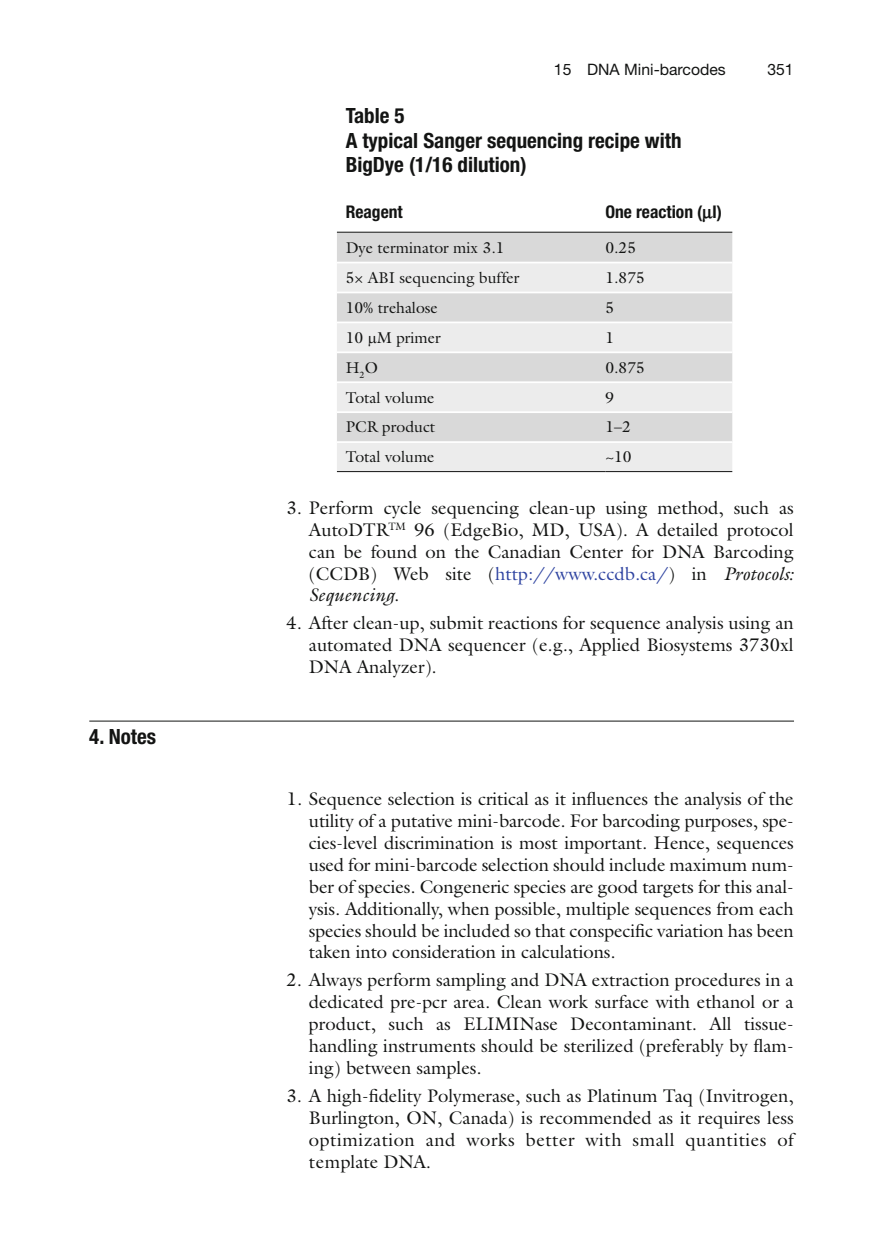
<style>
.page{position:relative;width:883px;height:1260px;background:#fff}
.page>*{position:absolute;margin:0;border:0;box-sizing:border-box;transform-origin:0 0}
.t1{font:700 condensed 21px/24.5px "Helvetica Neue";color:#131413}
.t2{font:18.38px/21.9px "Galliard";color:#131413;text-align:justify}
.t3{font:700 condensed 17.5px "Helvetica Neue";color:#131413}
.t4{font:15.75px "Galliard";color:#131413}
.t5{font:15.75px "Helvetica Neue";color:#131413}
.s1{color:#2f44a1}
.s2{font-style:italic}
</style>
<div class="page">
<hr style="left:89px;top:721px;width:705px;height:1px;background:#131413">
<div style="left:337px;top:233px;width:395px;height:29px;background:#d9d9d9"></div>
<svg style="left:337px;top:263px;width:395px;height:208px;background:#e4e4e4"></svg>
<hr style="left:605px;top:471px;width:127px;height:1px;background:#131413">
<hr style="left:337px;top:471px;width:268px;height:1px;background:#131413">
<hr style="left:337px;top:232px;width:395px;height:1px;background:#131413">
<hr style="left:337px;top:292px;width:395px;height:1px;background:#fff">
<hr style="left:337px;top:322px;width:395px;height:1px;background:#fff">
<hr style="left:337px;top:351px;width:395px;height:2px;background:#fff">
<hr style="left:337px;top:381px;width:395px;height:2px;background:#fff">
<hr style="left:337px;top:411px;width:395px;height:2px;background:#fff">
<hr style="left:337px;top:441px;width:395px;height:2px;background:#fff">
<svg style="left:369px;top:336px;width:8px;height:10px"></svg>
<p class="t1" style="left:89px;top:726px;width:68px">4. Notes</p>
<p class="t5" style="left:554px;top:64px;width:173px">15 DNA Mini-barcodes</p>
<p class="t5" style="left:767px;top:64px;width:28px">351</p>
<p class="t1" style="left:346px;top:105px;width:337px">Table 5<br>A typical Sanger sequencing recipe with<br>BigDye (1/16 dilution)</p>
<p class="t3" style="left:346px;top:205px;width:59px">Reagent</p>
<p class="t3" style="left:605px;top:205px;width:118px">One reaction ( l)</p>
<p class="t4" style="left:346px;top:242px;width:160px">Dye terminator mix 3.1</p>
<p class="t4" style="left:605px;top:242px;width:32px">0.25</p>
<p class="t4" style="left:346px;top:271px;width:175px">5× ABI sequencing buffer</p>
<p class="t4" style="left:605px;top:271px;width:41px">1.875</p>
<p class="t4" style="left:346px;top:301px;width:94px">10% trehalose</p>
<p class="t4" style="left:605px;top:301px;width:10px">5</p>
<p class="t4" style="left:346px;top:331px;width:97px">10 M primer</p>
<p class="t4" style="left:605px;top:331px;width:10px">1</p>
<p class="t4" style="left:346px;top:361px;width:34px">H <sub>2</sub>O</p>
<p class="t4" style="left:605px;top:361px;width:41px">0.875</p>
<p class="t4" style="left:346px;top:391px;width:90px">Total volume</p>
<p class="t4" style="left:605px;top:391px;width:10px">9</p>
<p class="t4" style="left:346px;top:421px;width:91px">PCR product</p>
<p class="t4" style="left:605px;top:421px;width:27px">1–2</p>
<p class="t4" style="left:346px;top:451px;width:90px">Total volume</p>
<p class="t4" style="left:605px;top:451px;width:28px">~10</p>
<p class="t2" style="left:309px;top:499px;width:486px;text-indent:-22px">3. Perform cycle sequencing clean-up using method, such as AutoDTR <sup>TM</sup> 96 (EdgeBio, MD, USA). A detailed protocol can be found on the Canadian Center for DNA Barcoding (CCDB) Web site ( <span class="s1">http://www.ccdb.ca/</span> ) in <span class="s2">Protocols:<br>Sequencing</span>.</p>
<p class="t2" style="left:309px;top:614px;width:486px;text-indent:-22px">4. After clean-up, submit reactions for sequence analysis using an automated DNA sequencer (e.g., Applied Biosystems 3730xl DNA Analyzer).</p>
<p class="t2" style="left:309px;top:790px;width:486px;text-indent:-22px">1. Sequence selection is critical as it influences the analysis of the utility of a putative mini-barcode. For barcoding purposes, spe&shy;cies-level discrimination is most important. Hence, sequences used for mini-barcode selection should include maximum num&shy;ber of species. Congeneric species are good targets for this anal&shy;ysis. Additionally, when possible, multiple sequences from each species should be included so that conspecific variation has been taken into consideration in calculations.</p>
<p class="t2" style="left:309px;top:971px;width:486px;text-indent:-22px">2. Always perform sampling and DNA extraction procedures in a dedicated pre-pcr area. Clean work surface with ethanol or a product, such as ELIMINase Decontaminant. All tissue&shy;handling instruments should be sterilized (preferably by flam&shy;ing) between samples.</p>
<p class="t2" style="left:309px;top:1087px;width:486px;text-indent:-22px">3. A high-fidelity Polymerase, such as Platinum Taq (Invitrogen, Burlington, ON, Canada) is recommended as it requires less optimization and works better with small quantities of template DNA.</p>
</div>
